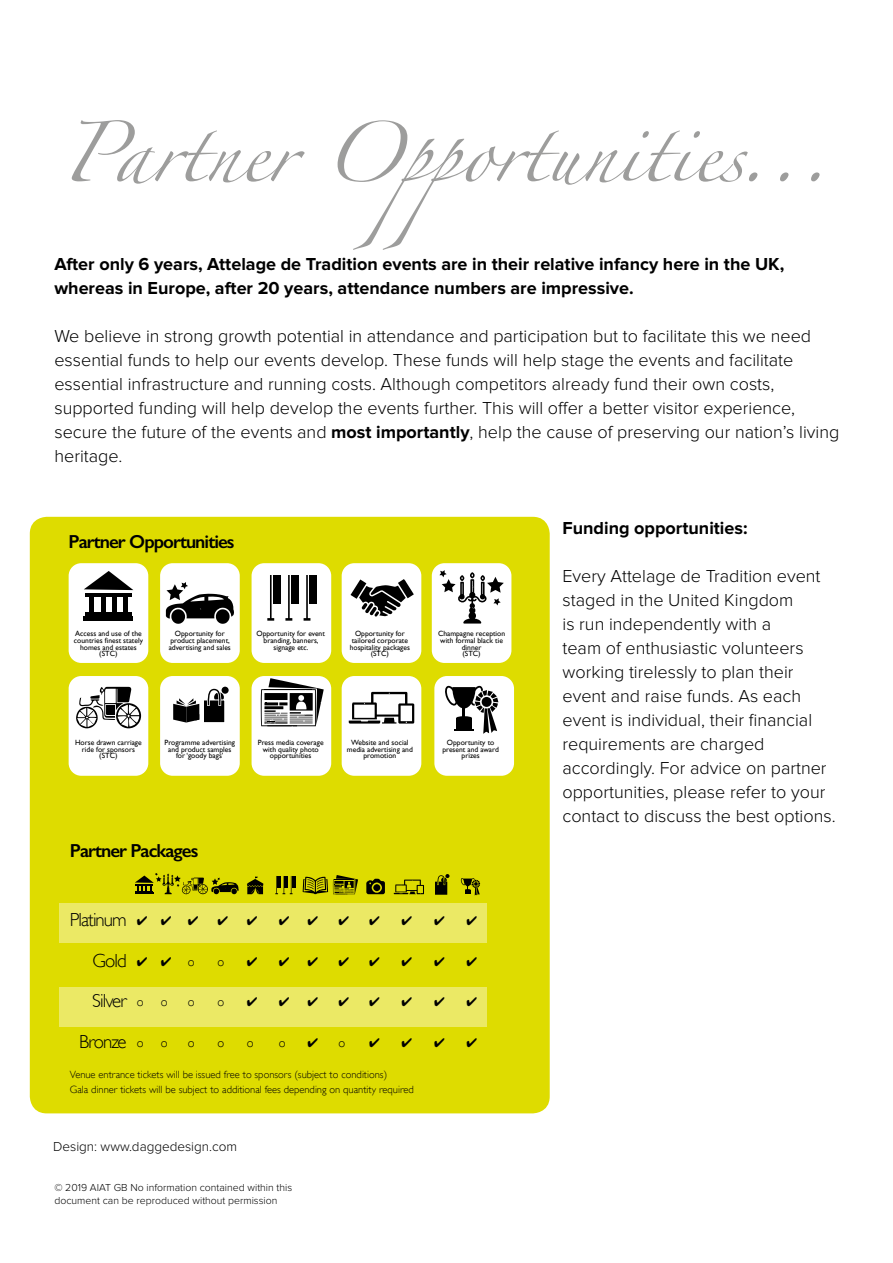
<style>
.page{position:relative;width:893px;height:1263px;background:#fff}
.page>*{position:absolute;margin:0;border:0;box-sizing:border-box;transform-origin:0 0}
.t1{font:54px "Zapfino";color:#9d9d9c}
.t2{font:600 18.9px "Gill Sans";letter-spacing:-.05em;color:#000}
.t3{font:300 18.9px "Gill Sans";letter-spacing:-.05em;color:#000}
.t4{font:300 18px/24px "Proxima Nova";color:#000}
.t5{font:700 18px/24px "Proxima Nova";color:#000}
.t6{font:300 13.5px "Proxima Nova";color:#000}
.t7{font:300 12.6px "Gill Sans";color:#000}
.t8{font:300 10.5px/14.7px "Gill Sans";color:#000}
.t9{font:300 10.5px/12.6px "Proxima Nova";color:#000}
.t10{font:7.5px/6.6px "Gill Sans";color:#000;text-align:center}
.s1{font-weight:700}
.s2{font-size:12.6px}
</style>
<div class="page">
<div style="left:30px;top:517px;width:520px;height:596px;background:#dedc00;border-radius:17px"></div>
<div style="left:342px;top:563px;width:79px;height:100px;background:#fff;border-radius:13px"></div>
<div style="left:432px;top:563px;width:79px;height:100px;background:#fff;border-radius:13px"></div>
<div style="left:342px;top:676px;width:79px;height:100px;background:#fff;border-radius:13px"></div>
<div style="left:69px;top:563px;width:79px;height:100px;background:#fff;border-radius:13px"></div>
<div style="left:160px;top:563px;width:80px;height:100px;background:#fff;border-radius:13px"></div>
<div style="left:252px;top:563px;width:79px;height:100px;background:#fff;border-radius:13px"></div>
<div style="left:69px;top:676px;width:79px;height:100px;background:#fff;border-radius:13px"></div>
<div style="left:160px;top:676px;width:80px;height:100px;background:#fff;border-radius:13px"></div>
<div style="left:252px;top:676px;width:79px;height:100px;background:#fff;border-radius:13px"></div>
<svg style="left:349px;top:692px;width:65px;height:32px"></svg>
<div style="left:434px;top:676px;width:80px;height:100px;background:#fff;border-radius:13px"></div>
<hr style="left:85px;top:593px;width:47px;height:4px;background:#000">
<hr style="left:84px;top:616px;width:49px;height:4px;background:#000">
<hr style="left:85px;top:612px;width:47px;height:4px;background:#000">
<div style="left:89px;top:595px;width:5px;height:19px;background:#000"></div>
<hr style="left:101px;top:595px;width:4px;height:19px;background:#000">
<div style="left:112px;top:595px;width:5px;height:19px;background:#000"></div>
<div style="left:123px;top:595px;width:5px;height:19px;background:#000"></div>
<svg style="left:84px;top:571px;width:49px;height:19px"></svg>
<svg style="left:76px;top:687px;width:65px;height:42px"></svg>
<svg style="left:166px;top:582px;width:68px;height:42px"></svg>
<svg style="left:439px;top:570px;width:65px;height:54px"></svg>
<div style="left:273px;top:575px;width:8px;height:29px;background:#000"></div>
<svg style="left:267px;top:575px;width:7px;height:46px"></svg>
<div style="left:291px;top:575px;width:8px;height:29px;background:#000"></div>
<svg style="left:285px;top:575px;width:7px;height:46px"></svg>
<div style="left:309px;top:575px;width:8px;height:29px;background:#000"></div>
<svg style="left:304px;top:575px;width:6px;height:46px"></svg>
<svg style="left:351px;top:579px;width:63px;height:38px"></svg>
<svg style="left:261px;top:678px;width:63px;height:48px"></svg>
<svg style="left:173px;top:698px;width:26px;height:24px"></svg>
<svg style="left:214px;top:692px;width:10px;height:10px"></svg>
<div style="left:222px;top:687px;width:7px;height:7px;background:#000;border-radius:50%"></div>
<div style="left:203px;top:700px;width:22px;height:23px;background:#000"></div>
<div style="left:203px;top:699px;width:22px;height:24px;border:1px solid #fff"></div>
<svg style="left:207px;top:688px;width:14px;height:18px"></svg>
<svg style="left:445px;top:685px;width:53px;height:49px"></svg>
<div style="left:59px;top:904px;width:427px;height:39px;background:#ebe965"></div>
<div style="left:59px;top:987px;width:427px;height:40px;background:#ebe965"></div>
<svg style="left:394px;top:879px;width:30px;height:15px"></svg>
<svg style="left:247px;top:876px;width:16px;height:18px"></svg>
<svg style="left:135px;top:873px;width:104px;height:21px"></svg>
<svg style="left:366px;top:879px;width:19px;height:15px"></svg>
<div style="left:373px;top:884px;width:8px;height:7px;background:#000;border-radius:50%"></div>
<svg style="left:275px;top:876px;width:20px;height:18px"></svg>
<svg style="left:303px;top:875px;width:55px;height:19px"></svg>
<svg style="left:435px;top:874px;width:14px;height:21px"></svg>
<svg style="left:461px;top:878px;width:19px;height:17px"></svg>
<h1 class="t1" style="left:61px;top:130px;width:770px">Partner Opportunities...</h1>
<p class="t5" style="left:54px;top:252px;width:731px">After only 6 years, Attelage de Tradition events are in their relative infancy here in the UK, whereas in Europe, after 20 years, attendance numbers are impressive.</p>
<p class="t4" style="left:54px;top:325px;width:786px">We believe in strong growth potential in attendance and participation but to facilitate this we need essential funds to help our events develop. These funds will help stage the events and facilitate essential infrastructure and running costs. Although competitors already fund their own costs, supported funding will help develop the events further. This will offer a better visitor experience, secure the future of the events and <span class="s1">most importantly</span>, help the cause of preserving our nation’s living heritage.</p>
<p class="t2" style="left:69px;top:530px;width:167px">Partner Opportunities</p>
<p class="t10" style="left:74px;top:630px;width:71px">Access and use of the countries finest stately homes and estates (STC)</p>
<p class="t10" style="left:169px;top:630px;width:64px">Opportunity for product placement, advertising and sales</p>
<p class="t10" style="left:256px;top:630px;width:70px">Opportunity for event branding, banners, signage etc.</p>
<p class="t10" style="left:350px;top:630px;width:62px">Opportunity for tailored corporate hospitality packages (STC)</p>
<p class="t10" style="left:438px;top:630px;width:69px">Champagne reception with formal black tie dinner<br>(STC)</p>
<p class="t10" style="left:75px;top:739px;width:68px">Horse drawn carriage ride for sponsors (STC)</p>
<p class="t10" style="left:165px;top:739px;width:72px">Programme advertising and product samples for ‘goody bags’</p>
<p class="t10" style="left:258px;top:739px;width:67px">Press media coverage with quality photo opportunities</p>
<p class="t10" style="left:347px;top:739px;width:68px">Website and social media advertising and promotion</p>
<p class="t10" style="left:442px;top:739px;width:58px">Opportunity to present and award prizes</p>
<p class="t2" style="left:70px;top:839px;width:130px">Partner Packages</p>
<p class="t3" style="left:70px;top:909px;width:103px">Platinum ✔ ✔</p>
<p class="t3" style="left:92px;top:949px;width:80px">Gold ✔ ✔</p>
<p class="t7" style="left:188px;top:954px;width:8px">o</p>
<p class="t7" style="left:218px;top:954px;width:8px">o</p>
<p class="t3" style="left:92px;top:990px;width:53px">Silver <span class="s2">o</span></p>
<p class="t7" style="left:161px;top:995px;width:8px">o</p>
<p class="t7" style="left:188px;top:995px;width:8px">o</p>
<p class="t7" style="left:218px;top:995px;width:8px">o</p>
<p class="t3" style="left:79px;top:1031px;width:66px">Bronze <span class="s2">o</span></p>
<p class="t7" style="left:161px;top:1036px;width:8px">o</p>
<p class="t7" style="left:188px;top:1036px;width:8px">o</p>
<p class="t7" style="left:218px;top:1036px;width:8px">o</p>
<p class="t7" style="left:247px;top:1036px;width:8px">o</p>
<p class="t7" style="left:279px;top:1036px;width:8px">o</p>
<p class="t7" style="left:307px;top:1036px;width:39px">✔ o</p>
<p class="t8" style="left:70px;top:1067px;width:345px">Venue entrance tickets will be issued free to sponsors (subject to conditions)<br>Gala dinner tickets will be subject to additional fees depending on quantity required</p>
<p class="t6" style="left:53px;top:1141px;width:185px">Design: www.daggedesign.com</p>
<p class="t9" style="left:54px;top:1182px;width:239px">© 2019 AIAT GB No information contained within this document can be reproduced without permission</p>
<p class="t5" style="left:562px;top:516px;width:187px">Funding opportunities:</p>
<p class="t4" style="left:562px;top:565px;width:275px">Every Attelage de Tradition event staged in the United Kingdom<br>is run independently with a<br>team of enthusiastic volunteers working tirelessly to plan their event and raise funds. As each event is individual, their financial requirements are charged accordingly. For advice on partner opportunities, please refer to your contact to discuss the best options.</p>
</div>
